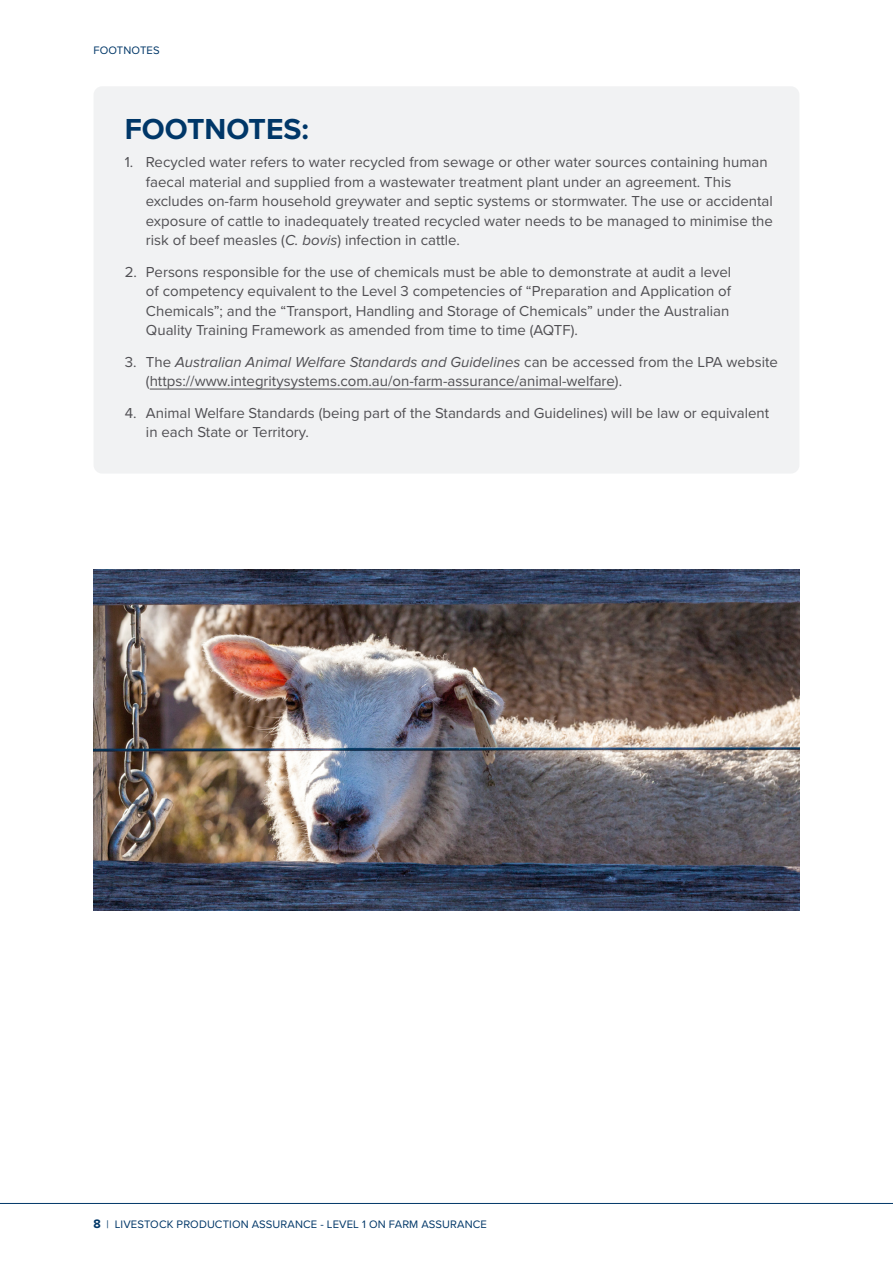
<style>
.page{position:relative;width:893px;height:1263px;background:#fff}
.page>*{position:absolute;margin:0;border:0;box-sizing:border-box;transform-origin:0 0}
.t1{font:700 30px "Proxima Nova";color:#003768}
.t2{font:15px/19.5px "Proxima Nova";color:#504f53}
.t3{font:11.25px "Proxima Nova";letter-spacing:.01em;color:#003768}
.s1{font-style:italic}
.s2{font-weight:700;font-size:12.75px}
</style>
<div class="page">
<div style="left:94px;top:86px;width:705px;height:388px;background:#f1f2f3;border-radius:9px"></div>
<hr style="left:150px;top:389px;width:465px;height:1px;background:#504f53">
<img style="left:94px;top:570px;width:705px;height:341px">
<hr style="left:0;top:1203px;width:893px;height:1px;background:#003768">
<p class="t3" style="left:94px;top:41px;width:68px">FOOTNOTES</p>
<h1 class="t1" style="left:125px;top:106px;width:186px">FOOTNOTES:</h1>
<p class="t2" style="left:146px;top:152px;width:628px;text-indent:-21px">1. Recycled water refers to water recycled from sewage or other water sources containing human faecal material and supplied from a wastewater treatment plant under an agreement. This excludes on-farm household greywater and septic systems or stormwater. The use or accidental exposure of cattle to inadequately treated recycled water needs to be managed to minimise the risk of beef measles (<span class="s1">C. bovis</span>) infection in cattle.</p>
<p class="t2" style="left:146px;top:261px;width:587px;text-indent:-21px">2. Persons responsible for the use of chemicals must be able to demonstrate at audit a level of competency equivalent to the Level 3 competencies of “Preparation and Application of Chemicals”; and the “Transport, Handling and Storage of Chemicals” under the Australian Quality Training Framework as amended from time to time (AQTF).</p>
<p class="t2" style="left:146px;top:351px;width:633px;text-indent:-21px">3. The <span class="s1">Australian Animal Welfare Standards and Guidelines</span> can be accessed from the LPA website (https://www.integritysystems.com.au/on-farm-assurance/animal-welfare).</p>
<p class="t2" style="left:146px;top:402px;width:625px;text-indent:-21px">4. Animal Welfare Standards (being part of the Standards and Guidelines) will be law or equivalent in each State or Territory.</p>
<p class="t3" style="left:94px;top:1215px;width:395px"><span class="s2">8</span> | LIVESTOCK PRODUCTION ASSURANCE - LEVEL 1 ON FARM ASSURANCE</p>
</div>
